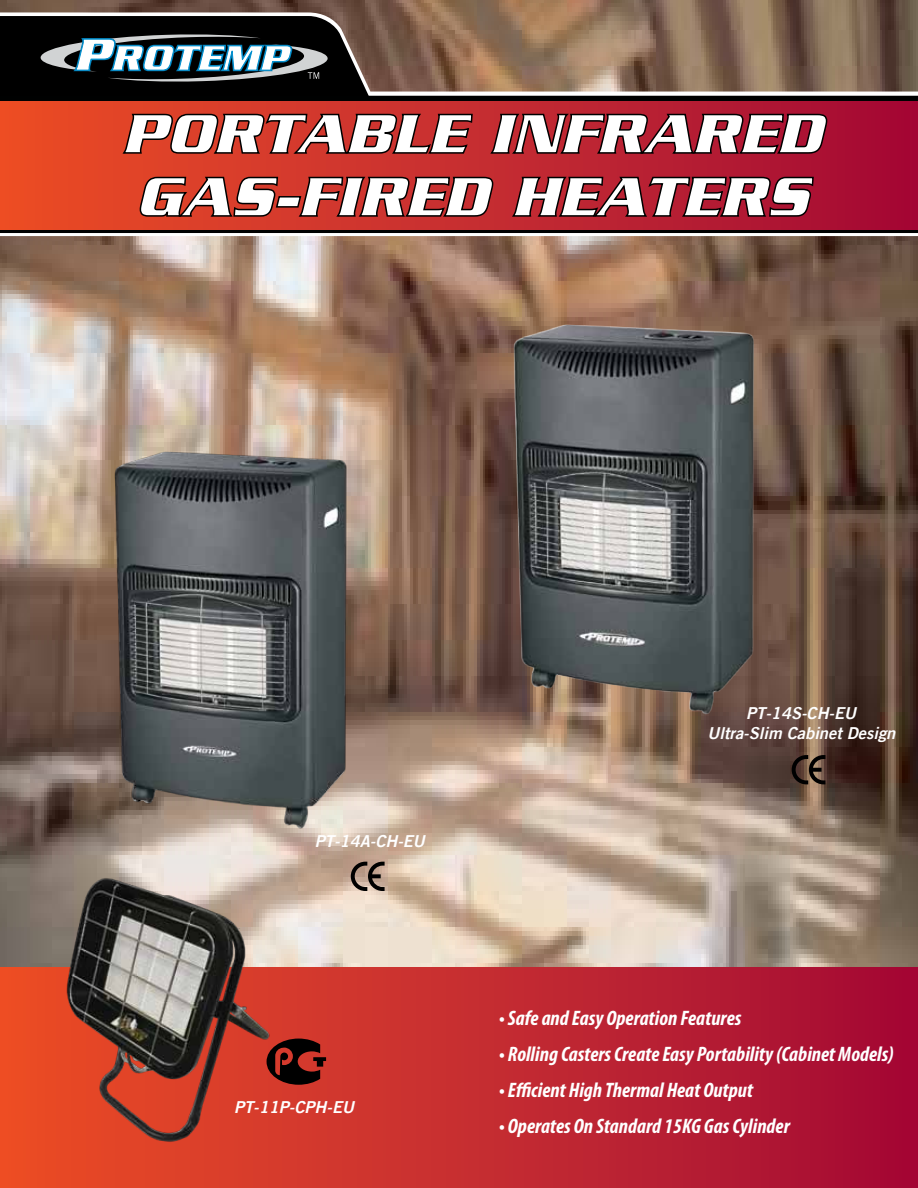
<style>
.page{position:relative;width:918px;height:1188px;background:#fff}
.page>*{position:absolute;margin:0;border:0;box-sizing:border-box;transform-origin:0 0}
.t1{font:italic 700 60px/63px "Serpentine";color:#fff}
.t2{font:italic 700 condensed 21px "Myriad Pro";color:#fff}
.t3{font:italic 16.5px/19.8px "Trade Gothic Bold Two";color:#fff;text-align:center}
</style>
<div class="page">
<img style="left:0;top:0;width:918px;height:968px">
<svg style="left:0;top:12px;width:918px;height:84px;background:#937a65"></svg>
<div style="left:0;top:968px;width:918px;height:220px;background:linear-gradient(to right,#ec4f26,#a30a37)"></div>
<svg style="left:0;top:233px;width:918px;height:3px"></svg>
<div style="left:0;top:96px;width:918px;height:137px;background:#000101"></div>
<div style="left:0;top:101px;width:918px;height:129px;background:linear-gradient(to right,#ec4f26,#a30b37)"></div>
<img style="left:17px;top:873px;width:292px;height:273px">
<img style="left:85px;top:435px;width:281px;height:404px">
<img style="left:455px;top:284px;width:325px;height:460px">
<svg style="left:0;top:16px;width:474px;height:148px;background:#793b32"></svg>
<svg style="left:489px;top:113px;width:339px;height:51px;background:#9c1a2b"></svg>
<svg style="left:139px;top:176px;width:355px;height:51px;background:#b42f26"></svg>
<svg style="left:511px;top:176px;width:304px;height:51px;background:#9b1a2b"></svg>
<svg style="left:792px;top:755px;width:33px;height:29px"></svg>
<svg style="left:351px;top:862px;width:34px;height:29px"></svg>
<svg style="left:267px;top:1039px;width:59px;height:46px;background:#5c1913"></svg>
<p class="t1" style="left:122px;top:101px;width:702px">PORTABLE INFRARED<br>GAS-FIRED HEATERS</p>
<p class="t3" style="left:315px;top:831px;width:111px">PT-14A-CH-EU</p>
<p class="t3" style="left:234px;top:1097px;width:122px">PT-11P-CPH-EU</p>
<p class="t3" style="left:708px;top:703px;width:189px">PT-14S-CH-EU<br>Ultra-Slim Cabinet Design</p>
<p class="t2" style="left:499px;top:1005px;width:244px">• Safe and Easy Operation Features</p>
<p class="t2" style="left:499px;top:1041px;width:396px">• Rolling Casters Create Easy Portability (Cabinet Models)</p>
<p class="t2" style="left:499px;top:1077px;width:256px">• Efficient High Thermal Heat Output</p>
<p class="t2" style="left:499px;top:1113px;width:293px">• Operates On Standard 15KG Gas Cylinder</p>
</div>
